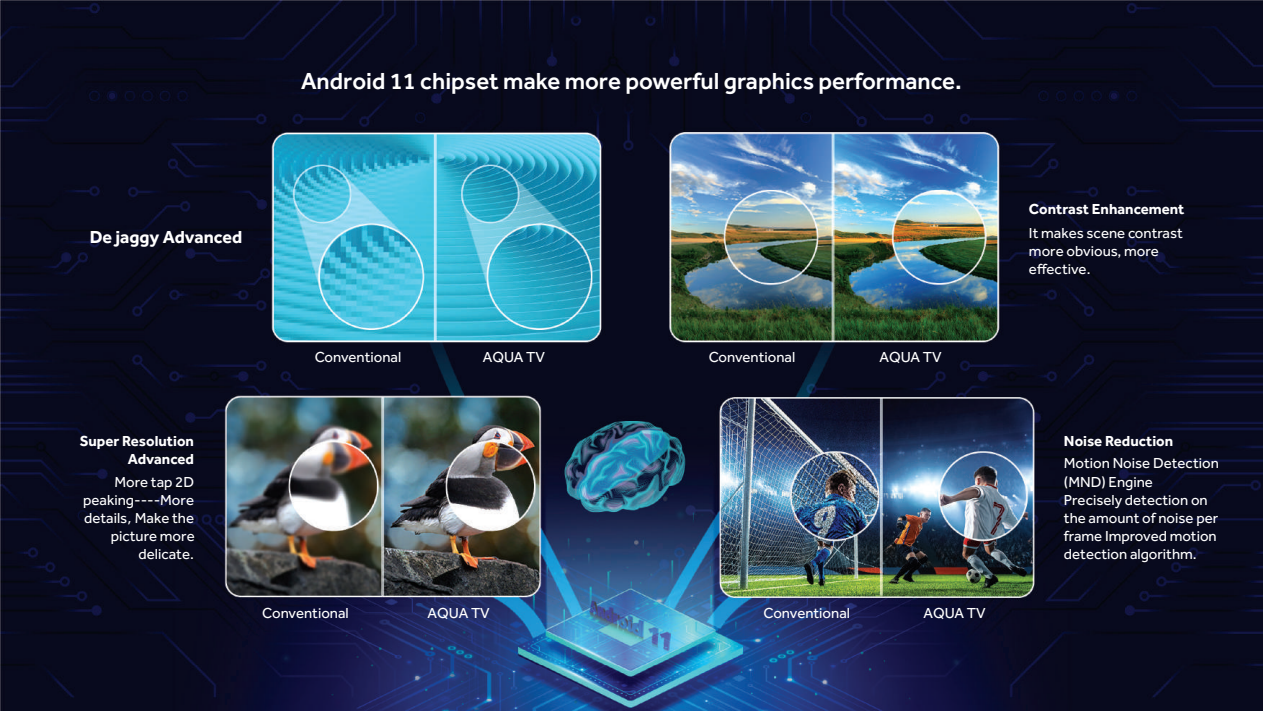
<style>
.page{position:relative;width:1263px;height:711px;background:#fff}
.page>*{position:absolute;margin:0;border:0;box-sizing:border-box;transform-origin:0 0}
.t1{font:500 24px "Effra";color:#fff}
.t2{font:700 18px "Effra";color:#fff}
.t3{font:15px/18px "Effra";color:#fff}
.t4{font:700 15px/18px "Effra";color:#fff;text-align:right}
.s1{font-family:"Koz Go Pr 6 N"}
</style>
<div class="page">
<img style="left:0;top:0;width:1263px;height:710px">
<h1 class="t1" style="left:301px;top:66px;width:662px">Android 11 chipset make more powerful graphics performance.</h1>
<p class="t2" style="left:90px;top:226px;width:154px">De jaggy Advanced</p>
<p class="t4" style="left:80px;top:431px;width:116px">Super Resolution<br>Advanced</p>
<p class="t3" style="left:83px;top:472px;width:113px;text-align:right">More tap 2D peaking----More details<span class="s1">，</span>Make the picture more delicate.</p>
<p class="t3" style="left:315px;top:348px;width:88px">Conventional</p>
<p class="t3" style="left:483px;top:348px;width:64px">AQUA TV</p>
<p class="t3" style="left:709px;top:348px;width:88px">Conventional</p>
<p class="t3" style="left:879px;top:348px;width:64px">AQUA TV</p>
<p class="t3" style="left:262px;top:603px;width:88px">Conventional</p>
<p class="t3" style="left:428px;top:603px;width:64px">AQUA TV</p>
<p class="t3" style="left:763px;top:603px;width:88px">Conventional</p>
<p class="t3" style="left:923px;top:603px;width:64px">AQUA TV</p>
<p class="t4" style="left:1029px;top:200px;width:157px">Contrast Enhancement</p>
<p class="t3" style="left:1029px;top:224px;width:155px">It makes scene contrast more obvious, more effective.</p>
<p class="t4" style="left:1064px;top:431px;width:111px">Noise Reduction</p>
<p class="t3" style="left:1064px;top:454px;width:156px">Motion Noise Detection (MND) Engine<br>Precisely detection on the amount of noise per frame Improved motion detection algorithm.</p>
</div>
